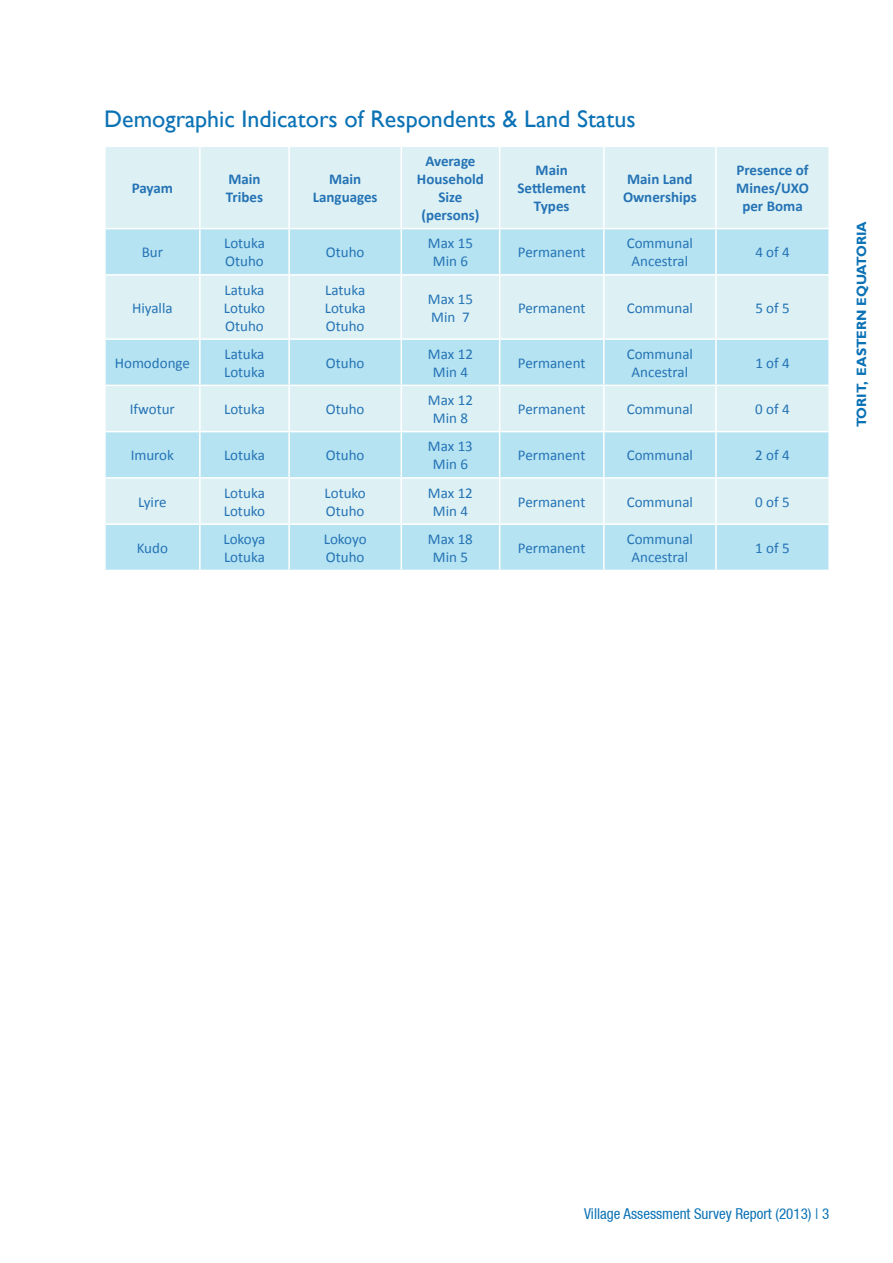
<style>
.page{position:relative;width:893px;height:1263px;background:#fff}
.page>*{position:absolute;margin:0;border:0;box-sizing:border-box;transform-origin:0 0}
.t1{font:24px "Gill Sans";color:#0b72b5}
.t2{font:15px/18px "Calibri";color:#2573b5;text-align:center}
.t3{font:700 15px/18px "Calibri";color:#2573b5;text-align:center}
.t4{font:condensed 15px "Helvetica Neue LT";color:#0b72b5}
.t5{font:700 13.5px "Gill Sans";color:#0b72b5}
</style>
<div class="page">
<div style="left:106px;top:147px;width:722px;height:81px;background:#ddf1f4"></div>
<svg style="left:106px;top:229px;width:722px;height:341px;background:#c7e9f2"></svg>
<hr style="left:199px;top:147px;width:2px;height:81px;background:#fff">
<hr style="left:288px;top:147px;width:2px;height:81px;background:#fff">
<hr style="left:401px;top:147px;width:1px;height:81px;background:#fff">
<hr style="left:499px;top:147px;width:1px;height:81px;background:#fff">
<hr style="left:603px;top:147px;width:2px;height:81px;background:#fff">
<hr style="left:715px;top:147px;width:2px;height:81px;background:#fff">
<hr style="left:199px;top:229px;width:2px;height:45px;background:#fff">
<hr style="left:288px;top:229px;width:2px;height:45px;background:#fff">
<hr style="left:401px;top:229px;width:1px;height:45px;background:#fff">
<hr style="left:499px;top:229px;width:1px;height:45px;background:#fff">
<hr style="left:603px;top:229px;width:2px;height:45px;background:#fff">
<hr style="left:715px;top:229px;width:2px;height:45px;background:#fff">
<hr style="left:104px;top:274px;width:96px;height:2px;background:#fff">
<hr style="left:200px;top:274px;width:89px;height:2px;background:#fff">
<hr style="left:199px;top:276px;width:2px;height:62px;background:#fff">
<hr style="left:289px;top:274px;width:112px;height:2px;background:#fff">
<hr style="left:288px;top:276px;width:2px;height:62px;background:#fff">
<hr style="left:401px;top:274px;width:99px;height:2px;background:#fff">
<hr style="left:401px;top:276px;width:1px;height:62px;background:#fff">
<hr style="left:500px;top:274px;width:104px;height:2px;background:#fff">
<hr style="left:499px;top:276px;width:1px;height:62px;background:#fff">
<hr style="left:604px;top:274px;width:112px;height:2px;background:#fff">
<hr style="left:603px;top:276px;width:2px;height:62px;background:#fff">
<hr style="left:716px;top:274px;width:114px;height:2px;background:#fff">
<hr style="left:715px;top:276px;width:2px;height:62px;background:#fff">
<hr style="left:104px;top:338px;width:96px;height:2px;background:#fff">
<hr style="left:200px;top:338px;width:89px;height:2px;background:#fff">
<hr style="left:199px;top:340px;width:2px;height:45px;background:#fff">
<hr style="left:289px;top:338px;width:112px;height:2px;background:#fff">
<hr style="left:288px;top:340px;width:2px;height:45px;background:#fff">
<hr style="left:401px;top:338px;width:99px;height:2px;background:#fff">
<hr style="left:401px;top:340px;width:1px;height:45px;background:#fff">
<hr style="left:500px;top:338px;width:104px;height:2px;background:#fff">
<hr style="left:499px;top:340px;width:1px;height:45px;background:#fff">
<hr style="left:604px;top:338px;width:112px;height:2px;background:#fff">
<hr style="left:603px;top:340px;width:2px;height:45px;background:#fff">
<hr style="left:716px;top:338px;width:114px;height:2px;background:#fff">
<hr style="left:715px;top:340px;width:2px;height:45px;background:#fff">
<hr style="left:104px;top:385px;width:96px;height:1px;background:#fff">
<hr style="left:200px;top:385px;width:89px;height:1px;background:#fff">
<hr style="left:199px;top:386px;width:2px;height:45px;background:#fff">
<hr style="left:289px;top:385px;width:112px;height:1px;background:#fff">
<hr style="left:288px;top:386px;width:2px;height:45px;background:#fff">
<hr style="left:401px;top:385px;width:99px;height:1px;background:#fff">
<hr style="left:401px;top:386px;width:1px;height:45px;background:#fff">
<hr style="left:500px;top:385px;width:104px;height:1px;background:#fff">
<hr style="left:499px;top:386px;width:1px;height:45px;background:#fff">
<hr style="left:604px;top:385px;width:112px;height:1px;background:#fff">
<hr style="left:603px;top:386px;width:2px;height:45px;background:#fff">
<hr style="left:716px;top:385px;width:114px;height:1px;background:#fff">
<hr style="left:715px;top:386px;width:2px;height:45px;background:#fff">
<hr style="left:104px;top:431px;width:96px;height:1px;background:#fff">
<hr style="left:200px;top:431px;width:89px;height:1px;background:#fff">
<hr style="left:199px;top:432px;width:2px;height:45px;background:#fff">
<hr style="left:289px;top:431px;width:112px;height:1px;background:#fff">
<hr style="left:288px;top:432px;width:2px;height:45px;background:#fff">
<hr style="left:401px;top:431px;width:99px;height:1px;background:#fff">
<hr style="left:401px;top:432px;width:1px;height:45px;background:#fff">
<hr style="left:500px;top:431px;width:104px;height:1px;background:#fff">
<hr style="left:499px;top:432px;width:1px;height:45px;background:#fff">
<hr style="left:604px;top:431px;width:112px;height:1px;background:#fff">
<hr style="left:603px;top:432px;width:2px;height:45px;background:#fff">
<hr style="left:716px;top:431px;width:114px;height:1px;background:#fff">
<hr style="left:715px;top:432px;width:2px;height:45px;background:#fff">
<hr style="left:104px;top:477px;width:96px;height:2px;background:#fff">
<hr style="left:200px;top:477px;width:89px;height:2px;background:#fff">
<hr style="left:199px;top:479px;width:2px;height:44px;background:#fff">
<hr style="left:289px;top:477px;width:112px;height:2px;background:#fff">
<hr style="left:288px;top:479px;width:2px;height:44px;background:#fff">
<hr style="left:401px;top:477px;width:99px;height:2px;background:#fff">
<hr style="left:401px;top:479px;width:1px;height:44px;background:#fff">
<hr style="left:500px;top:477px;width:104px;height:2px;background:#fff">
<hr style="left:499px;top:479px;width:1px;height:44px;background:#fff">
<hr style="left:604px;top:477px;width:112px;height:2px;background:#fff">
<hr style="left:603px;top:479px;width:2px;height:44px;background:#fff">
<hr style="left:716px;top:477px;width:114px;height:2px;background:#fff">
<hr style="left:715px;top:479px;width:2px;height:44px;background:#fff">
<hr style="left:104px;top:523px;width:96px;height:2px;background:#fff">
<hr style="left:200px;top:523px;width:89px;height:2px;background:#fff">
<hr style="left:199px;top:525px;width:2px;height:45px;background:#fff">
<hr style="left:289px;top:523px;width:112px;height:2px;background:#fff">
<hr style="left:288px;top:525px;width:2px;height:45px;background:#fff">
<hr style="left:401px;top:523px;width:99px;height:2px;background:#fff">
<hr style="left:401px;top:525px;width:1px;height:45px;background:#fff">
<hr style="left:500px;top:523px;width:104px;height:2px;background:#fff">
<hr style="left:499px;top:525px;width:1px;height:45px;background:#fff">
<hr style="left:604px;top:523px;width:112px;height:2px;background:#fff">
<hr style="left:603px;top:525px;width:2px;height:45px;background:#fff">
<hr style="left:716px;top:523px;width:114px;height:2px;background:#fff">
<hr style="left:715px;top:525px;width:2px;height:45px;background:#fff">
<h1 class="t1" style="left:104px;top:105px;width:533px">Demographic Indicators of Respondents &amp; Land Status</h1>
<p class="t3" style="left:132px;top:179px;width:43px">Payam</p>
<p class="t3" style="left:226px;top:170px;width:39px;text-align:left">Main<br>Tribes</p>
<p class="t3" style="left:313px;top:170px;width:66px">Main<br>Languages</p>
<p class="t3" style="left:417px;top:152px;width:68px">Average<br>Household<br>Size (persons)</p>
<p class="t3" style="left:517px;top:161px;width:70px">Main<br>Settlement<br>Types</p>
<p class="t3" style="left:623px;top:170px;width:75px;text-align:left">Main Land<br>Ownerships</p>
<p class="t3" style="left:736px;top:161px;width:74px">Presence of<br>Mines/UXO per Boma</p>
<p class="t2" style="left:142px;top:243px;width:23px">Bur</p>
<p class="t2" style="left:224px;top:234px;width:42px;text-align:left">Lotuka<br>Otuho</p>
<p class="t2" style="left:326px;top:243px;width:40px">Otuho</p>
<p class="t2" style="left:428px;top:234px;width:46px">Max 15<br>Min 6</p>
<p class="t2" style="left:518px;top:243px;width:69px">Permanent</p>
<p class="t2" style="left:627px;top:234px;width:68px">Communal<br>Ancestral</p>
<p class="t2" style="left:755px;top:243px;width:36px">4 of 4</p>
<p class="t2" style="left:132px;top:299px;width:42px">Hiyalla</p>
<p class="t2" style="left:224px;top:281px;width:43px;text-align:justify">Latuka Lotuko Otuho</p>
<p class="t2" style="left:325px;top:281px;width:42px;text-align:justify">Latuka Lotuka Otuho</p>
<p class="t2" style="left:428px;top:290px;width:46px;text-align:left">Max 15<br>Min 7</p>
<p class="t2" style="left:518px;top:299px;width:69px">Permanent</p>
<p class="t2" style="left:627px;top:299px;width:68px">Communal</p>
<p class="t2" style="left:755px;top:299px;width:36px">5 of 5</p>
<p class="t2" style="left:115px;top:354px;width:77px">Homodonge</p>
<p class="t2" style="left:224px;top:345px;width:42px;text-align:left">Latuka<br>Lotuka</p>
<p class="t2" style="left:326px;top:354px;width:40px">Otuho</p>
<p class="t2" style="left:428px;top:345px;width:46px">Max 12<br>Min 4</p>
<p class="t2" style="left:518px;top:354px;width:69px">Permanent</p>
<p class="t2" style="left:627px;top:345px;width:68px">Communal<br>Ancestral</p>
<p class="t2" style="left:755px;top:354px;width:36px">1 of 4</p>
<p class="t2" style="left:130px;top:400px;width:47px">Ifwotur</p>
<p class="t2" style="left:224px;top:400px;width:42px">Lotuka</p>
<p class="t2" style="left:326px;top:400px;width:40px">Otuho</p>
<p class="t2" style="left:428px;top:391px;width:46px">Max 12<br>Min 8</p>
<p class="t2" style="left:518px;top:400px;width:69px">Permanent</p>
<p class="t2" style="left:627px;top:400px;width:68px">Communal</p>
<p class="t2" style="left:755px;top:400px;width:36px">0 of 4</p>
<p class="t2" style="left:131px;top:446px;width:45px">Imurok</p>
<p class="t2" style="left:224px;top:446px;width:42px">Lotuka</p>
<p class="t2" style="left:326px;top:446px;width:40px">Otuho</p>
<p class="t2" style="left:428px;top:437px;width:46px">Max 13<br>Min 6</p>
<p class="t2" style="left:518px;top:446px;width:69px">Permanent</p>
<p class="t2" style="left:627px;top:446px;width:68px">Communal</p>
<p class="t2" style="left:755px;top:446px;width:36px">2 of 4</p>
<p class="t2" style="left:138px;top:493px;width:30px">Lyire</p>
<p class="t2" style="left:224px;top:484px;width:43px;text-align:left">Lotuka<br>Lotuko</p>
<p class="t2" style="left:324px;top:484px;width:43px;text-align:left">Lotuko<br>Otuho</p>
<p class="t2" style="left:428px;top:484px;width:46px">Max 12<br>Min 4</p>
<p class="t2" style="left:518px;top:493px;width:69px">Permanent</p>
<p class="t2" style="left:627px;top:493px;width:68px">Communal</p>
<p class="t2" style="left:755px;top:493px;width:36px">0 of 5</p>
<p class="t2" style="left:137px;top:539px;width:33px">Kudo</p>
<p class="t2" style="left:223px;top:530px;width:44px;text-align:left">Lokoya<br>Lotuka</p>
<p class="t2" style="left:324px;top:530px;width:44px;text-align:left">Lokoyo<br>Otuho</p>
<p class="t2" style="left:428px;top:530px;width:46px">Max 18<br>Min 5</p>
<p class="t2" style="left:518px;top:539px;width:69px">Permanent</p>
<p class="t2" style="left:627px;top:530px;width:68px">Communal<br>Ancestral</p>
<p class="t2" style="left:755px;top:539px;width:36px">1 of 5</p>
<p class="t5" style="left:853px;top:427px;width:208px;rotate:-90deg">TORIT, EASTERN EQUATORIA</p>
<p class="t4" style="left:584px;top:1205px;width:247px">Village Assessment Survey Report (2013) | 3</p>
</div>
